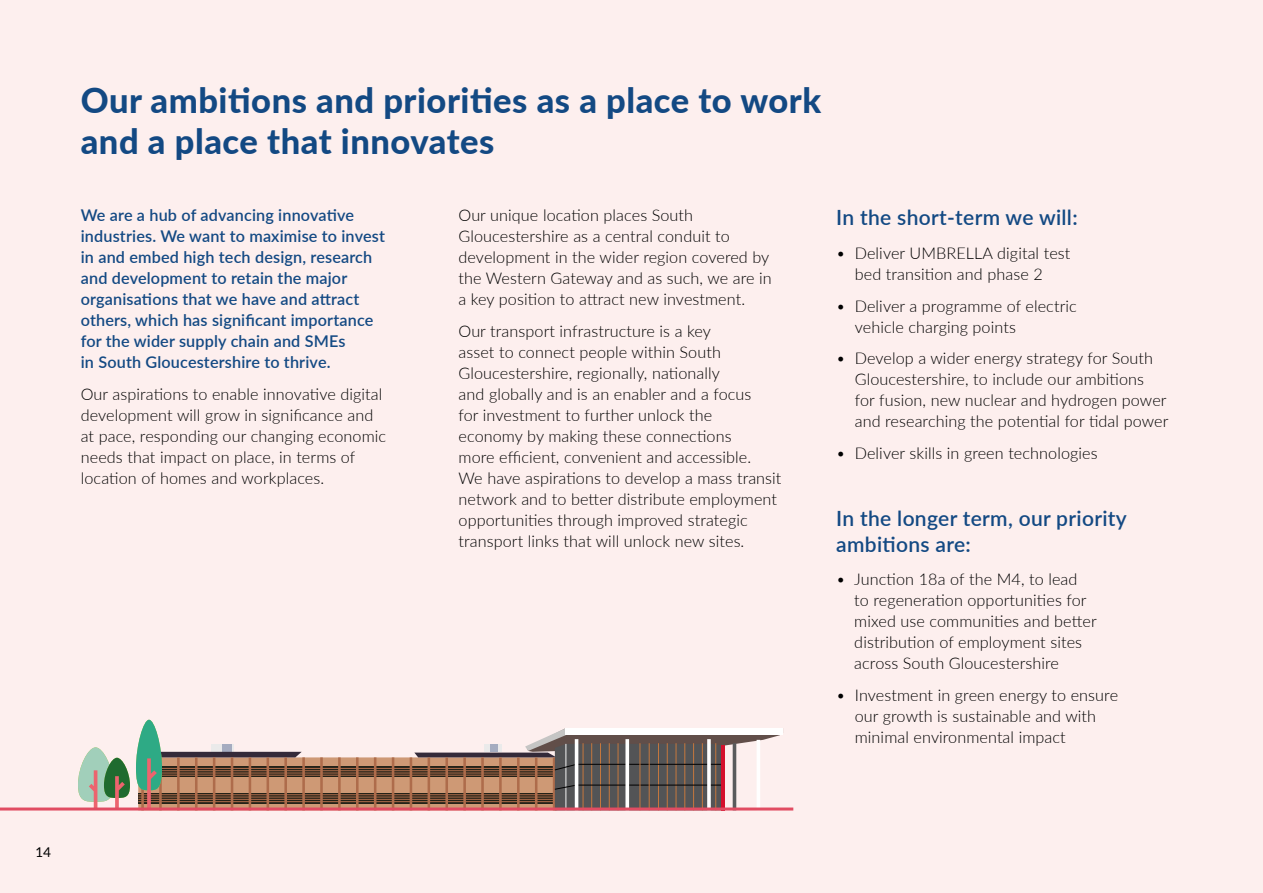
<style>
.page{position:relative;width:1263px;height:893px;background:#fde9e8}
.page>*{position:absolute;margin:0;border:0;box-sizing:border-box;transform-origin:0 0}
.Heading_1{font:800 34.5px/41.4px "Lato";letter-spacing:.015em;color:#134983}
.t1{font:600 21px/25.2px "Lato";letter-spacing:.015em;color:#134983}
.Body{font:300 16.2px/21px "Lato";letter-spacing:.005em;color:#000}
.Intro{font:600 16.2px/21px "Lato";letter-spacing:.01em;color:#134983}
.t2{font:13.5px "Lato";color:#000}
</style>
<div class="page">
<svg style="left:136px;top:720px;width:647px;height:87px"></svg>
<svg style="left:78px;top:747px;width:35px;height:55px"></svg>
<svg style="left:104px;top:758px;width:26px;height:40px"></svg>
<svg style="left:115px;top:776px;width:10px;height:31px"></svg>
<svg style="left:89px;top:770px;width:8px;height:37px"></svg>
<hr style="left:0;top:807px;width:793px;height:3px;background:#e14c62">
<h1 class="Heading_1" style="left:81px;top:78px;width:742px">Our ambitions and priorities as a place to work and a place that innovates</h1>
<p class="Intro" style="left:81px;top:204px;width:306px">We are a hub of advancing innovative industries. We want to maximise to invest in and embed high tech design, research and development to retain the major organisations that we have and attract others, which has significant importance for the wider supply chain and SMEs<br>in South Gloucestershire to thrive.</p>
<p class="Body" style="left:81px;top:383px;width:307px">Our aspirations to enable innovative digital development will grow in significance and at pace, responding our changing economic needs that impact on place, in terms of location of homes and workplaces.</p>
<p class="Body" style="left:459px;top:204px;width:315px">Our unique location places South Gloucestershire as a central conduit to development in the wider region covered by the Western Gateway and as such, we are in a key position to attract new investment.</p>
<p class="Body" style="left:459px;top:320px;width:324px">Our transport infrastructure is a key<br>asset to connect people within South Gloucestershire, regionally, nationally<br>and globally and is an enabler and a focus<br>for investment to further unlock the<br>economy by making these connections<br>more efficient, convenient and accessible.<br>We have aspirations to develop a mass transit network and to better distribute employment opportunities through improved strategic transport links that will unlock new sites.</p>
<h2 class="t1" style="left:836px;top:204px;width:243px">In the short-term we will:</h2>
<p class="Body" style="left:836px;top:242px;width:236px;text-align:center">• Deliver UMBRELLA digital test bed transition and phase 2</p>
<p class="Body" style="left:855px;top:295px;width:223px;text-indent:-18px">• Deliver a programme of electric vehicle charging points</p>
<p class="Body" style="left:855px;top:347px;width:315px;text-indent:-18px">• Develop a wider energy strategy for South Gloucestershire, to include our ambitions<br>for fusion, new nuclear and hydrogen power and researching the potential for tidal power</p>
<p class="Body" style="left:836px;top:442px;width:263px">• Deliver skills in green technologies</p>
<h2 class="t1" style="left:836px;top:505px;width:292px">In the longer term, our priority ambitions are:</h2>
<p class="Body" style="left:854px;top:568px;width:244px;text-indent:-18px">• Junction 18a of the M4, to lead<br>to regeneration opportunities for mixed use communities and better distribution of employment sites across South Gloucestershire</p>
<p class="Body" style="left:855px;top:684px;width:265px;text-indent:-18px">• Investment in green energy to ensure our growth is sustainable and with minimal environmental impact</p>
<p class="t2" style="left:35px;top:845px;width:17px">14</p>
</div>
